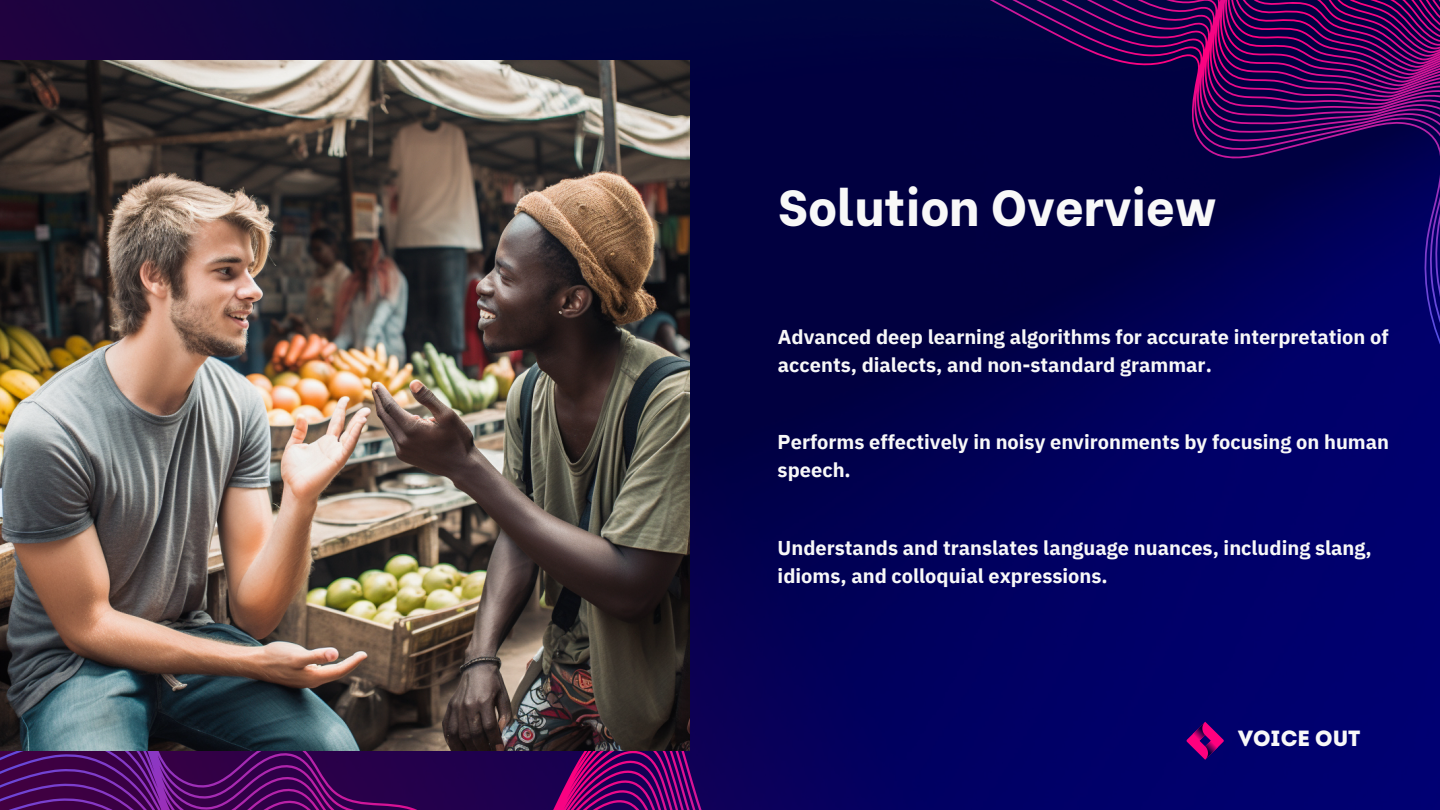
<style>
.page{position:relative;width:1440px;height:810px;background:#fff}
.page>*{position:absolute;margin:0;border:0;box-sizing:border-box;transform-origin:0 0}
.t1{font:800 50px "Be Vietnam";color:#f8f8f8}
.t2{font:900 22px "Intro";color:#f8f8f8}
.t3{font:700 20px/27.8px "IBM Plex Sans";color:#f8f8f8}
</style>
<div class="page">
<img style="left:0;top:0;width:1440px;height:810px">
<svg style="left:0;top:576px;width:767px;height:234px;background:#320458"></svg>
<svg style="left:946px;top:0;width:494px;height:351px;background:#11014e"></svg>
<svg style="left:1187px;top:722px;width:37px;height:38px"></svg>
<img style="left:0;top:60px;width:690px;height:690px">
<h1 class="t1" style="left:778px;top:167px;width:440px">Solution Overview</h1>
<p class="t3" style="left:778px;top:323px;width:612px">Advanced deep learning algorithms for accurate interpretation of accents, dialects, and non-standard grammar.</p>
<p class="t3" style="left:778px;top:428px;width:613px">Performs effectively in noisy environments by focusing on human speech.</p>
<p class="t3" style="left:778px;top:534px;width:596px">Understands and translates language nuances, including slang, idioms, and colloquial expressions.</p>
<p class="t2" style="left:1238px;top:729px;width:124px">VOICE OUT</p>
</div>
